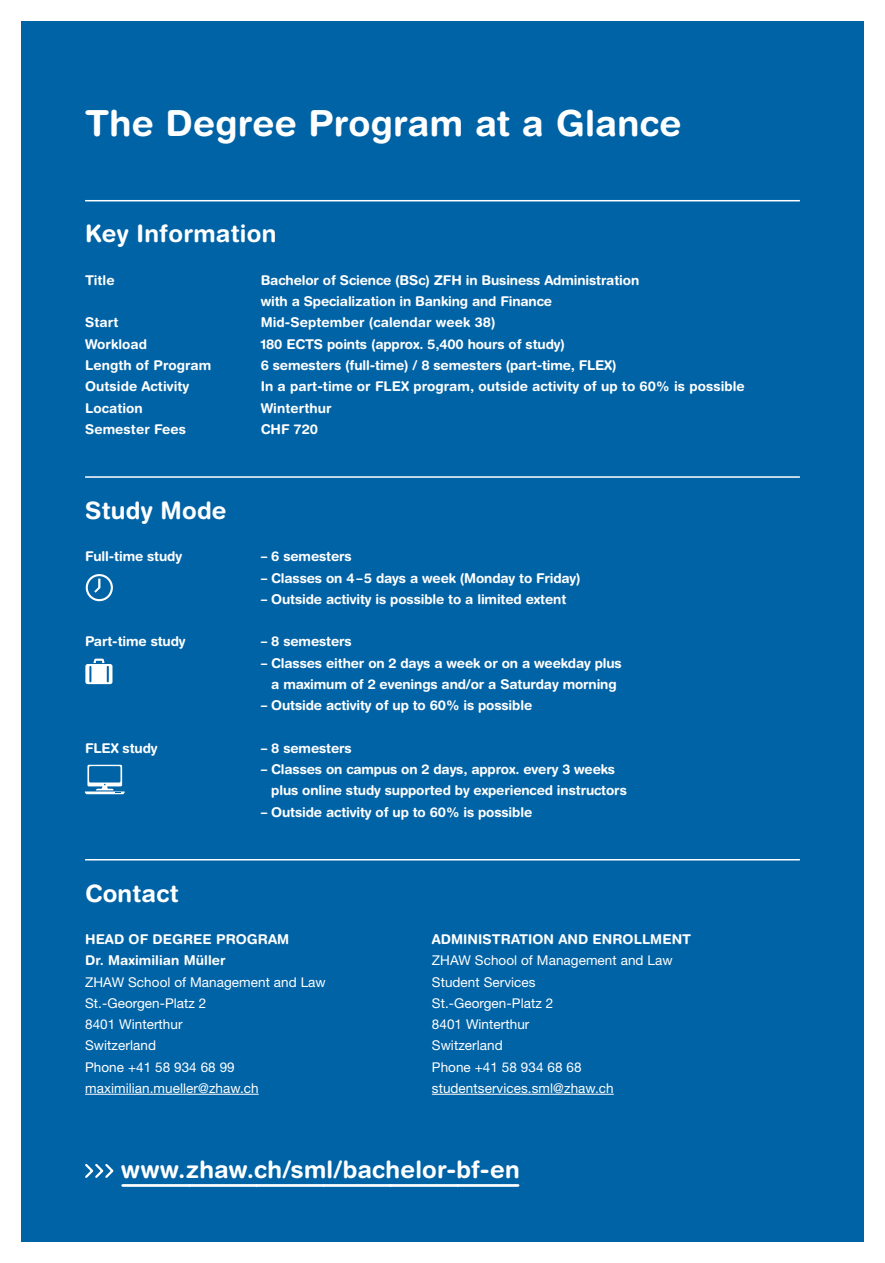
<style>
.page{position:relative;width:885px;height:1263px;background:#fff}
.page>*{position:absolute;margin:0;border:0;box-sizing:border-box;transform-origin:0 0}
.t1{font:700 36px "Helvetica Rounded LT Std";letter-spacing:.005em;color:#fff}
.t2{font:700 24px "Helvetica Rounded LT Std";letter-spacing:.01em;color:#fff}
.t3{font:700 13.5px/21.3px "Helvetica Rounded LT Std";letter-spacing:-.01em;color:#fff}
.t4{font:13.5px/21.3px "Helvetica Neue LT Pro";letter-spacing:.005em;color:#fff}
</style>
<div class="page">
<div style="left:21px;top:21px;width:842px;height:1221px;background:#0063a6"></div>
<hr style="left:85px;top:200px;width:714px;height:1px;background:#fff">
<hr style="left:85px;top:476px;width:714px;height:2px;background:#fff">
<hr style="left:85px;top:859px;width:714px;height:1px;background:#fff">
<hr style="left:85px;top:1094px;width:174px;height:1px;background:#fff">
<hr style="left:432px;top:1094px;width:181px;height:1px;background:#fff">
<svg style="left:85px;top:659px;width:27px;height:25px"></svg>
<svg style="left:85px;top:765px;width:40px;height:29px"></svg>
<svg style="left:86px;top:574px;width:27px;height:27px"></svg>
<svg style="left:122px;top:1184px;width:396px;height:2px"></svg>
<svg style="left:85px;top:1163px;width:29px;height:15px"></svg>
<h1 class="t1" style="left:85px;top:101px;width:598px">The Degree Program at a Glance</h1>
<h2 class="t2" style="left:85px;top:219px;width:193px">Key Information</h2>
<p class="t3" style="left:85px;top:269px;width:31px">Title</p>
<p class="t3" style="left:261px;top:269px;width:380px">Bachelor of Science (BSc) ZFH in Business Administration with a Specialization in Banking and Finance</p>
<p class="t3" style="left:85px;top:312px;width:35px">Start</p>
<p class="t3" style="left:261px;top:312px;width:236px">Mid-September (calendar week 38)</p>
<p class="t3" style="left:85px;top:333px;width:64px">Workload</p>
<p class="t3" style="left:261px;top:333px;width:305px">180 ECTS points (approx. 5,400 hours of study)</p>
<p class="t3" style="left:85px;top:354px;width:128px">Length of Program</p>
<p class="t3" style="left:261px;top:354px;width:357px">6 semesters (full-time) / 8 semesters (part-time, FLEX)</p>
<p class="t3" style="left:85px;top:375px;width:106px">Outside Activity</p>
<p class="t3" style="left:261px;top:375px;width:485px">In a part-time or FLEX program, outside activity of up to 60% is possible</p>
<p class="t3" style="left:85px;top:397px;width:59px">Location</p>
<p class="t3" style="left:261px;top:397px;width:72px">Winterthur</p>
<p class="t3" style="left:85px;top:418px;width:102px">Semester Fees</p>
<p class="t3" style="left:261px;top:418px;width:59px">CHF 720</p>
<h2 class="t2" style="left:85px;top:496px;width:143px">Study Mode</h2>
<p class="t3" style="left:85px;top:546px;width:98px">Full-time study</p>
<p class="t3" style="left:261px;top:546px;width:93px">– 6 semesters</p>
<p class="t3" style="left:261px;top:567px;width:321px">– Classes on 4–5 days a week (Monday to Friday)</p>
<p class="t3" style="left:261px;top:588px;width:307px">– Outside activity is possible to a limited extent</p>
<p class="t3" style="left:85px;top:631px;width:102px">Part-time study</p>
<p class="t3" style="left:261px;top:631px;width:93px">– 8 semesters</p>
<p class="t3" style="left:261px;top:652px;width:362px;text-align:center">– Classes either on 2 days a week or on a weekday plus a maximum of 2 evenings and/or a Saturday morning</p>
<p class="t3" style="left:261px;top:694px;width:273px">– Outside activity of up to 60% is possible</p>
<p class="t3" style="left:85px;top:737px;width:74px">FLEX study</p>
<p class="t3" style="left:261px;top:737px;width:93px">– 8 semesters</p>
<p class="t3" style="left:271px;top:758px;width:357px;text-indent:-11px">– Classes on campus on 2 days, approx. every 3 weeks plus online study supported by experienced instructors</p>
<p class="t3" style="left:261px;top:801px;width:273px">– Outside activity of up to 60% is possible</p>
<h2 class="t2" style="left:85px;top:878px;width:95px">Contact</h2>
<p class="t3" style="left:85px;top:928px;width:205px">HEAD OF DEGREE PROGRAM<br>Dr. Maximilian Müller</p>
<p class="t4" style="left:85px;top:971px;width:242px">ZHAW School of Management and Law<br>St.-Georgen-Platz 2<br>8401 Winterthur<br>Switzerland<br>Phone +41 58 934 68 99 maximilian.mueller@zhaw.ch</p>
<p class="t3" style="left:432px;top:928px;width:261px">ADMINISTRATION AND ENROLLMENT</p>
<p class="t4" style="left:432px;top:949px;width:242px">ZHAW School of Management and Law<br>Student Services<br>St.-Georgen-Platz 2<br>8401 Winterthur<br>Switzerland<br>Phone +41 58 934 68 68 studentservices.sml@zhaw.ch</p>
<h2 class="t2" style="left:121px;top:1155px;width:400px">www.zhaw.ch/sml/bachelor-bf-en</h2>
</div>
